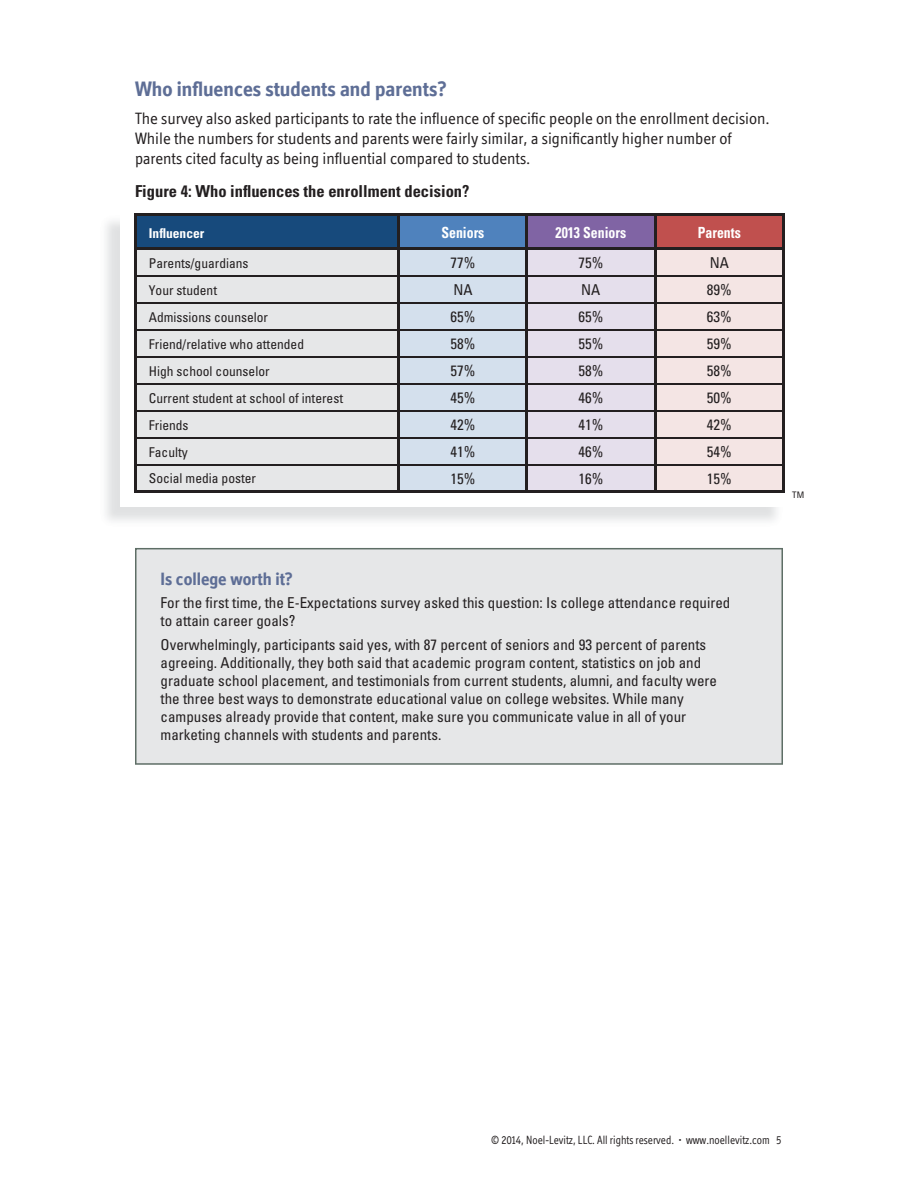
<style>
.page{position:relative;width:918px;height:1188px;background:#fff}
.page>*{position:absolute;margin:0;border:0;box-sizing:border-box;transform-origin:0 0}
.t1{font:700 21px "Officina Display ITC";color:#5e6e96}
.t2{font:700 18px "Officina Display ITC";color:#5e6e96}
.t3{font:16.5px/19.8px "Officina Display ITC";color:#231f20}
.t4{font:700 condensed 16.5px "Univers";color:#231f20}
.t5{font:700 condensed 15.3px "Univers";color:#fff;scale:.9 1}
.t6{font:condensed 15px/18px "Univers";color:#231f20}
.t7{font:condensed 13.5px "Univers";color:#231f20}
.t8{font:700 condensed 13.5px "Univers";color:#fff}
.t9{font:12px "Officina Display ITC";color:#231f20;scale:.9 1}
.t10{font:condensed 9px "Univers";color:#231f20}
</style>
<div class="page">
<div style="left:135px;top:215px;width:264px;height:34px;background:#174a7c"></div>
<div style="left:399px;top:215px;width:128px;height:34px;background:#4f82bd"></div>
<div style="left:527px;top:215px;width:128px;height:34px;background:#8064a4"></div>
<div style="left:655px;top:215px;width:128px;height:34px;background:#c0504e"></div>
<div style="left:136px;top:250px;width:261px;height:241px;background:#e6e7e8"></div>
<svg style="left:400px;top:250px;width:382px;height:241px;background:#dbd8e0"></svg>
<hr style="left:134px;top:214px;width:265px;height:2px;background:#231f20">
<hr style="left:134px;top:216px;width:2px;height:33px;background:#231f20">
<hr style="left:399px;top:214px;width:256px;height:2px;background:#231f20">
<hr style="left:526px;top:216px;width:2px;height:31px;background:#231f20">
<hr style="left:655px;top:214px;width:129px;height:2px;background:#231f20">
<hr style="left:782px;top:216px;width:2px;height:33px;background:#231f20">
<hr style="left:397px;top:216px;width:3px;height:31px;background:#231f20">
<hr style="left:654px;top:216px;width:2px;height:31px;background:#231f20">
<hr style="left:136px;top:247px;width:646px;height:3px;background:#231f20">
<hr style="left:654px;top:250px;width:2px;height:25px;background:#231f20">
<hr style="left:654px;top:276px;width:2px;height:26px;background:#231f20">
<hr style="left:654px;top:303px;width:2px;height:26px;background:#231f20">
<hr style="left:654px;top:330px;width:2px;height:26px;background:#231f20">
<hr style="left:654px;top:357px;width:2px;height:26px;background:#231f20">
<hr style="left:654px;top:384px;width:2px;height:26px;background:#231f20">
<hr style="left:654px;top:411px;width:2px;height:26px;background:#231f20">
<hr style="left:654px;top:438px;width:2px;height:26px;background:#231f20">
<hr style="left:654px;top:465px;width:2px;height:26px;background:#231f20">
<hr style="left:134px;top:249px;width:2px;height:27px;background:#231f20">
<hr style="left:526px;top:250px;width:2px;height:25px;background:#231f20">
<hr style="left:782px;top:249px;width:2px;height:27px;background:#231f20">
<hr style="left:134px;top:276px;width:2px;height:27px;background:#231f20">
<hr style="left:526px;top:276px;width:2px;height:26px;background:#231f20">
<hr style="left:782px;top:276px;width:2px;height:27px;background:#231f20">
<hr style="left:134px;top:303px;width:2px;height:27px;background:#231f20">
<hr style="left:526px;top:303px;width:2px;height:26px;background:#231f20">
<hr style="left:782px;top:303px;width:2px;height:27px;background:#231f20">
<hr style="left:134px;top:330px;width:2px;height:27px;background:#231f20">
<hr style="left:526px;top:330px;width:2px;height:26px;background:#231f20">
<hr style="left:782px;top:330px;width:2px;height:27px;background:#231f20">
<hr style="left:134px;top:357px;width:2px;height:27px;background:#231f20">
<hr style="left:526px;top:357px;width:2px;height:26px;background:#231f20">
<hr style="left:782px;top:357px;width:2px;height:27px;background:#231f20">
<hr style="left:134px;top:384px;width:2px;height:27px;background:#231f20">
<hr style="left:526px;top:384px;width:2px;height:26px;background:#231f20">
<hr style="left:782px;top:384px;width:2px;height:27px;background:#231f20">
<hr style="left:134px;top:411px;width:2px;height:27px;background:#231f20">
<hr style="left:526px;top:411px;width:2px;height:26px;background:#231f20">
<hr style="left:782px;top:411px;width:2px;height:27px;background:#231f20">
<hr style="left:134px;top:438px;width:2px;height:27px;background:#231f20">
<hr style="left:526px;top:438px;width:2px;height:26px;background:#231f20">
<hr style="left:782px;top:438px;width:2px;height:27px;background:#231f20">
<hr style="left:134px;top:465px;width:2px;height:26px;background:#231f20">
<hr style="left:526px;top:465px;width:2px;height:26px;background:#231f20">
<hr style="left:782px;top:465px;width:2px;height:26px;background:#231f20">
<hr style="left:134px;top:491px;width:650px;height:2px;background:#231f20">
<hr style="left:397px;top:250px;width:3px;height:25px;background:#231f20">
<hr style="left:397px;top:276px;width:3px;height:26px;background:#231f20">
<hr style="left:397px;top:303px;width:3px;height:26px;background:#231f20">
<hr style="left:397px;top:330px;width:3px;height:26px;background:#231f20">
<hr style="left:397px;top:357px;width:3px;height:26px;background:#231f20">
<hr style="left:397px;top:384px;width:3px;height:26px;background:#231f20">
<hr style="left:397px;top:411px;width:3px;height:26px;background:#231f20">
<hr style="left:397px;top:438px;width:3px;height:26px;background:#231f20">
<hr style="left:397px;top:465px;width:3px;height:26px;background:#231f20">
<hr style="left:136px;top:275px;width:646px;height:1px;background:#231f20">
<hr style="left:136px;top:302px;width:646px;height:1px;background:#231f20">
<hr style="left:136px;top:329px;width:646px;height:1px;background:#231f20">
<hr style="left:136px;top:356px;width:646px;height:1px;background:#231f20">
<hr style="left:136px;top:383px;width:646px;height:1px;background:#231f20">
<hr style="left:136px;top:410px;width:646px;height:1px;background:#231f20">
<hr style="left:136px;top:437px;width:646px;height:1px;background:#231f20">
<hr style="left:136px;top:464px;width:646px;height:1px;background:#231f20">
<div style="left:135px;top:548px;width:648px;height:217px;background:#e6e7e8"></div>
<h1 class="t1" style="left:135px;top:81px;width:313px">Who influences students and parents?</h1>
<p class="t3" style="left:135px;top:110px;width:636px">The survey also asked participants to rate the influence of specific people on the enrollment decision.<br>While the numbers for students and parents were fairly similar, a significantly higher number of parents cited faculty as being influential compared to students.</p>
<p class="t4" style="left:135px;top:185px;width:336px">Figure 4: Who influences the enrollment decision?</p>
<p class="t8" style="left:149px;top:228px;width:57px">Influencer</p>
<p class="t5" style="left:441px;top:227px;width:49px">Seniors</p>
<p class="t5" style="left:556px;top:227px;width:80px">2013 Seniors</p>
<p class="t5" style="left:698px;top:227px;width:49px">Parents</p>
<p class="t7" style="left:149px;top:258px;width:101px">Parents/guardians</p>
<p class="t6" style="left:450px;top:255px;width:26px">77%</p>
<p class="t6" style="left:578px;top:255px;width:26px">75%</p>
<p class="t6" style="left:710px;top:255px;width:21px">NA</p>
<p class="t7" style="left:149px;top:285px;width:70px">Your student</p>
<p class="t6" style="left:453px;top:282px;width:21px">NA</p>
<p class="t6" style="left:581px;top:282px;width:21px">NA</p>
<p class="t6" style="left:707px;top:282px;width:26px">89%</p>
<p class="t7" style="left:149px;top:312px;width:121px">Admissions counselor</p>
<p class="t6" style="left:450px;top:309px;width:26px">65%</p>
<p class="t6" style="left:578px;top:309px;width:26px">65%</p>
<p class="t6" style="left:707px;top:309px;width:26px">63%</p>
<p class="t7" style="left:149px;top:339px;width:157px">Friend/relative who attended</p>
<p class="t6" style="left:450px;top:336px;width:26px">58%</p>
<p class="t6" style="left:578px;top:336px;width:26px">55%</p>
<p class="t6" style="left:707px;top:336px;width:26px">59%</p>
<p class="t7" style="left:149px;top:366px;width:122px">High school counselor</p>
<p class="t6" style="left:450px;top:363px;width:26px">57%</p>
<p class="t6" style="left:578px;top:363px;width:26px">58%</p>
<p class="t6" style="left:707px;top:363px;width:26px">58%</p>
<p class="t7" style="left:149px;top:393px;width:196px">Current student at school of interest</p>
<p class="t6" style="left:450px;top:390px;width:26px">45%</p>
<p class="t6" style="left:578px;top:390px;width:26px">46%</p>
<p class="t6" style="left:707px;top:390px;width:26px">50%</p>
<p class="t7" style="left:149px;top:420px;width:41px">Friends</p>
<p class="t6" style="left:450px;top:417px;width:26px">42%</p>
<p class="t6" style="left:578px;top:417px;width:26px">41%</p>
<p class="t6" style="left:707px;top:417px;width:26px">42%</p>
<p class="t7" style="left:149px;top:447px;width:40px">Faculty</p>
<p class="t6" style="left:450px;top:444px;width:26px">41%</p>
<p class="t6" style="left:578px;top:444px;width:26px">46%</p>
<p class="t6" style="left:707px;top:444px;width:26px">54%</p>
<p class="t7" style="left:149px;top:474px;width:109px">Social media poster</p>
<p class="t6" style="left:450px;top:471px;width:26px">15%</p>
<p class="t6" style="left:578px;top:471px;width:26px">16%</p>
<p class="t6" style="left:707px;top:471px;width:26px">15%</p>
<p class="t10" style="left:792px;top:491px;width:13px">TM</p>
<p class="t2" style="left:161px;top:572px;width:134px">Is college worth it?</p>
<p class="t6" style="left:161px;top:595px;width:571px">For the first time, the E-Expectations survey asked this question: Is college attendance required to attain career goals?</p>
<p class="t6" style="left:161px;top:637px;width:558px">Overwhelmingly, participants said yes, with 87 percent of seniors and 93 percent of parents agreeing. Additionally, they both said that academic program content, statistics on job and graduate school placement, and testimonials from current students, alumni, and faculty were the three best ways to demonstrate educational value on college websites. While many campuses already provide that content, make sure you communicate value in all of your marketing channels with students and parents.</p>
<p class="t9" style="left:491px;top:1135px;width:324px">© 2014, Noel-Levitz, LLC. All rights reserved. • www.noellevitz.com 5</p>
</div>
